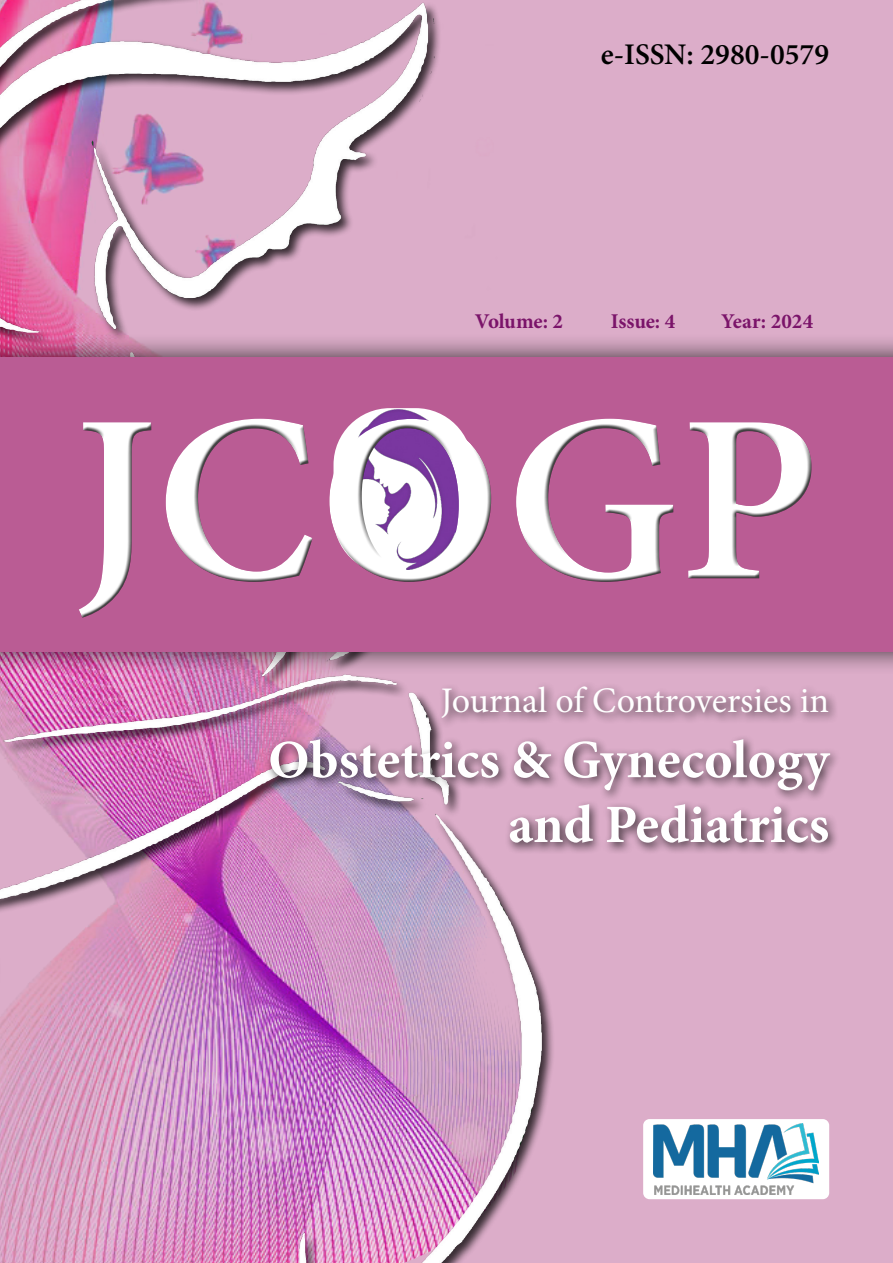
<style>
.page{position:relative;width:893px;height:1263px;background:#dcadc9}
.page>*{position:absolute;margin:0;border:0;box-sizing:border-box;transform-origin:0 0}
.t1{font:600 240px "Minion Pro";letter-spacing:.005em;color:#fff}
.t2{font:700 54px/64.8px "Minion Pro";color:#fff;text-align:right}
.t3{font:36px "Minion Pro";color:#fff}
.t4{font:600 30px "Minion Pro";color:#000}
.t5{font:700 21px "Minion Pro";letter-spacing:-.01em;color:#7b146a}
</style>
<div class="page">
<img style="left:0;top:0;width:553px;height:1263px">
<div style="left:0;top:333px;width:893px;height:343px;background:#000;opacity:.75"></div>
<div style="left:0;top:357px;width:893px;height:295px;background:#ba5c94"></div>
<img style="left:365px;top:410px;width:76px;height:4px">
<div style="left:75px;top:414px;width:733px;height:205px;background:#fff;opacity:.75"></div>
<div style="left:78px;top:419px;width:737px;height:203px;background:#000;opacity:.75"></div>
<div style="left:265px;top:681px;width:576px;height:173px;background:#000;opacity:.75"></div>
<div style="left:643px;top:1119px;width:186px;height:80px;background:#fff;border-radius:6px"></div>
<img style="left:654px;top:1124px;width:165px;height:70px">
<p class="t4" style="left:601px;top:33px;width:230px">e-ISSN: 2980-0579</p>
<p class="t5" style="left:475px;top:306px;width:90px">Volume: 2</p>
<p class="t5" style="left:611px;top:306px;width:66px">Issue: 4</p>
<p class="t5" style="left:721px;top:306px;width:94px">Year: 2024</p>
<h1 class="t1" style="left:73px;top:336px;width:748px">JCOGP</h1>
<p class="t3" style="left:441px;top:677px;width:390px">Journal of Controversies in</p>
<p class="t2" style="left:268px;top:727px;width:563px">Obstetrics &amp; Gynecology and Pediatrics</p>
</div>
